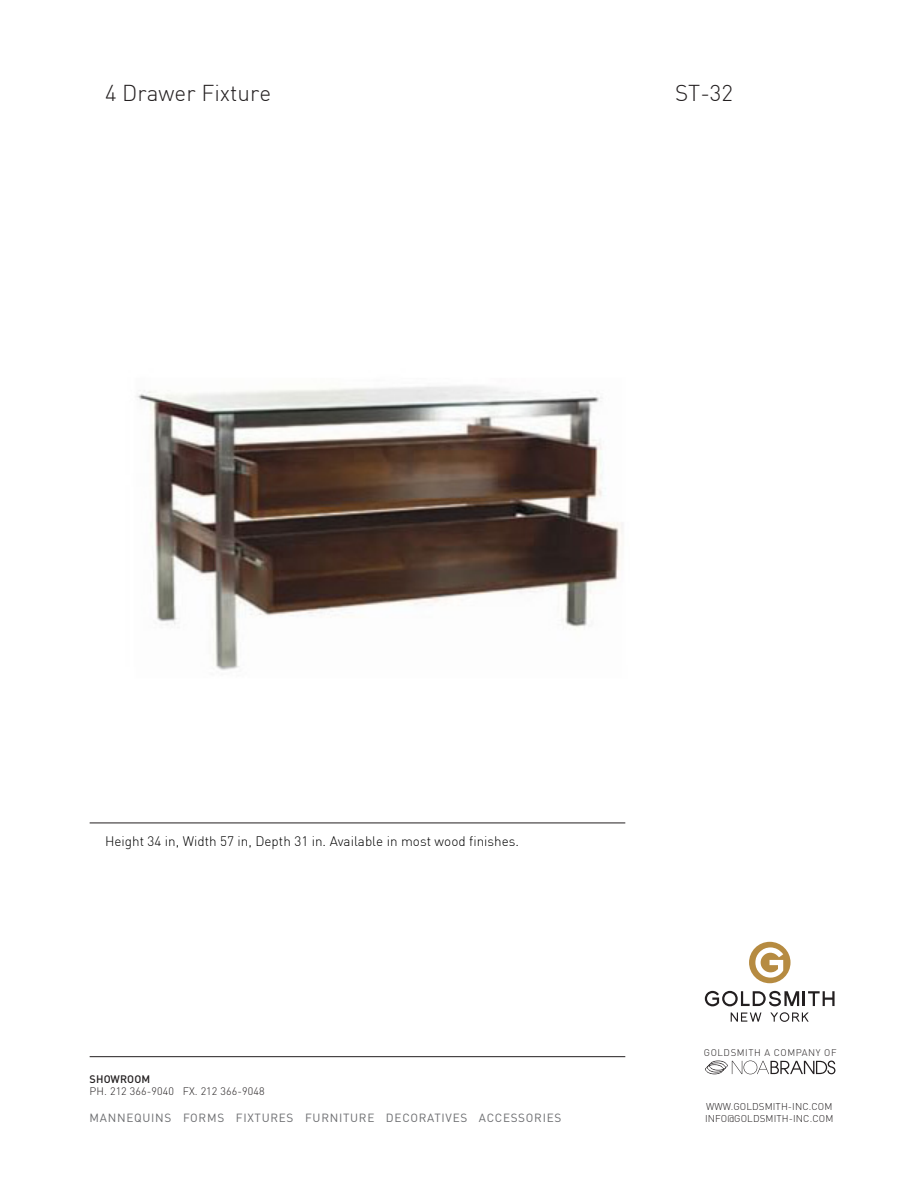
<style>
.page{position:relative;width:918px;height:1188px;background:#fff}
.page>*{position:absolute;margin:0;border:0;box-sizing:border-box;transform-origin:0 0}
.t1{font:300 22.5px "DIN Pro";color:#231f20}
.t2{font:300 13.5px "DIN Pro";color:#000}
.t3{font:11.7px "DIN";letter-spacing:.06em;color:#6c6d70}
.t4{font:300 10.8px "DIN";letter-spacing:.01em;color:#231f20}
.t5{font:500 10.8px "DIN";letter-spacing:.01em;color:#231f20}
.t6{font:300 9.75px "DIN";letter-spacing:.01em;color:#231f20}
.t7{font:300 9.6px "DIN";letter-spacing:.06em;color:#231f20}
</style>
<div class="page">
<hr style="left:90px;top:823px;width:535px;height:1px;background:#231f20">
<hr style="left:90px;top:1056px;width:535px;height:1px;background:#231f20">
<div style="left:749px;top:942px;width:42px;height:41px;background:#b68b41;border-radius:50%"></div>
<svg style="left:705px;top:991px;width:130px;height:15px"></svg>
<svg style="left:731px;top:1013px;width:30px;height:9px"></svg>
<svg style="left:770px;top:1012px;width:39px;height:10px"></svg>
<svg style="left:755px;top:947px;width:28px;height:31px"></svg>
<svg style="left:705px;top:1061px;width:130px;height:13px"></svg>
<img style="left:137px;top:386px;width:486px;height:284px">
<h1 class="t1" style="left:105px;top:83px;width:168px">4 Drawer Fixture</h1>
<h1 class="t1" style="left:675px;top:83px;width:60px">ST-32</h1>
<p class="t2" style="left:105px;top:836px;width:416px">Height 34 in, Width 57 in, Depth 31 in. Available in most wood finishes.</p>
<p class="t5" style="left:90px;top:1072px;width:62px">SHOWROOM</p>
<p class="t4" style="left:90px;top:1085px;width:177px">PH. 212 366-9040 FX. 212 366-9048</p>
<p class="t3" style="left:90px;top:1110px;width:473px">MANNEQUINS FORMS FIXTURES FURNITURE DECORATIVES ACCESSORIES</p>
<p class="t7" style="left:704px;top:1047px;width:134px">GOLDSMITH A COMPANY OF</p>
<p class="t6" style="left:706px;top:1100px;width:128px">WWW.GOLDSMITH-INC.COM</p>
<p class="t6" style="left:705px;top:1112px;width:130px">INFO@GOLDSMITH-INC.COM</p>
</div>
